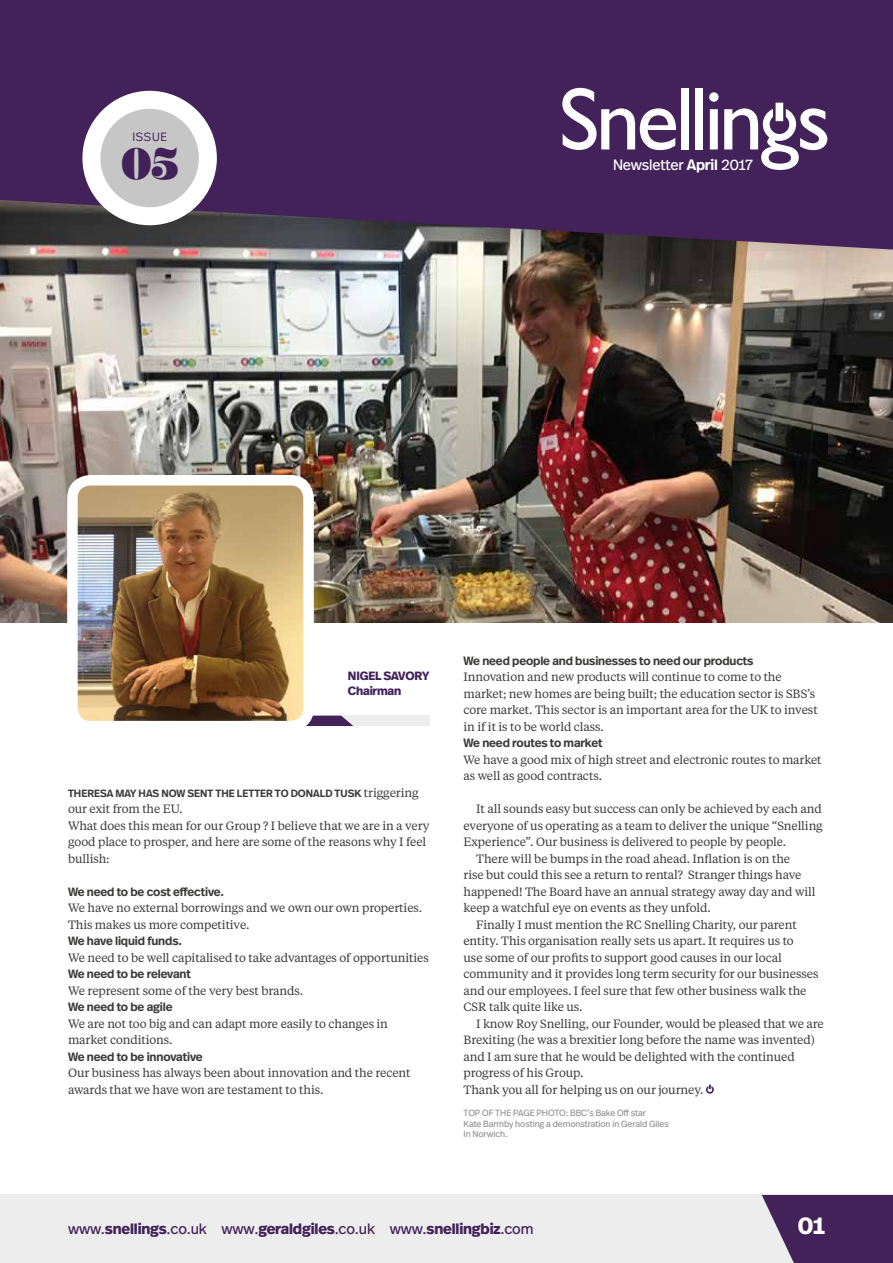
<style>
.page{position:relative;width:893px;height:1263px;background:#fff}
.page>*{position:absolute;margin:0;border:0;box-sizing:border-box;transform-origin:0 0}
.t1{font:43.5px "Price Didone";color:#422259}
.t2{font:700 24px "Real Head Pro";color:#fff}
.t3{font:700 15px "Real Head Pro";letter-spacing:-.01em;color:#422259}
.t4{font:15px "Real Head Pro";letter-spacing:-.01em;color:#fff}
.t5{font:12px/16.5px "Tiempos Text";letter-spacing:-.01em;color:#3b3b3a}
.t6{font:600 12px "Real Head Pro";letter-spacing:-.01em;color:#3b3b3a}
.t7{font:700 12px/15px "Real Head Pro";letter-spacing:-.02em;color:#422259}
.t8{font:300 12px "Real Head Pro";letter-spacing:.06em;color:#422259}
.t9{font:600 10.5px "Real Head Pro";color:#3b3b3a}
.t10{font:9px/10.5px "Real Head Pro";letter-spacing:-.01em;color:#939392}
.s1{font-weight:600}
.s2{font-family:"Tiempos Text";font-weight:400;font-size:12px}
.s3{font-weight:400}
</style>
<div class="page">
<img style="left:0;top:250px;width:893px;height:372px">
<svg style="left:0;top:0;width:893px;height:250px;background:#432757"></svg>
<div style="left:0;top:1195px;width:893px;height:68px;background:#ededed"></div>
<svg style="left:762px;top:1195px;width:131px;height:68px;background:#563a6a"></svg>
<svg style="left:91px;top:100px;width:117px;height:116px;background:#cecece"></svg>
<div style="left:82px;top:91px;width:135px;height:134px;border:18px solid #fff;border-radius:50%"></div>
<svg style="left:706px;top:1085px;width:8px;height:9px"></svg>
<div style="left:681px;top:88px;width:8px;height:61px;background:#fff"></div>
<div style="left:695px;top:88px;width:8px;height:61px;background:#fff"></div>
<svg style="left:709px;top:92px;width:118px;height:78px"></svg>
<svg style="left:562px;top:88px;width:114px;height:62px"></svg>
<div style="left:274px;top:716px;width:155px;height:10px;background:#ededed"></div>
<svg style="left:309px;top:716px;width:44px;height:10px"></svg>
<img style="left:78px;top:486px;width:225px;height:234px">
<div style="left:67px;top:475px;width:247px;height:256px;border:10px solid #fff;border-radius:18px"></div>
<p class="t8" style="left:132px;top:128px;width:36px">ISSUE</p>
<h1 class="t1" style="left:121px;top:144px;width:60px">05</h1>
<p class="t4" style="left:613px;top:153px;width:141px">Newsletter <span class="s1">April</span> 2017</p>
<p class="t7" style="left:348px;top:667px;width:83px">NIGEL SAVORY<br>Chairman</p>
<p class="t9" style="left:68px;top:784px;width:352px">THERESA MAY HAS NOW SENT THE LETTER TO DONALD TUSK <span class="s2">triggering</span></p>
<p class="t5" style="left:68px;top:800px;width:363px">our exit from the EU.<br>What does this mean for our Group ? I believe that we are in a very good place to prosper, and here are some of the reasons why I feel bullish:</p>
<p class="t6" style="left:68px;top:881px;width:158px">We need to be cost effective.</p>
<p class="t5" style="left:68px;top:899px;width:356px">We have no external borrowings and we own our own properties.<br>This makes us more competitive.</p>
<p class="t6" style="left:68px;top:931px;width:116px">We have liquid funds.</p>
<p class="t5" style="left:68px;top:949px;width:362px">We need to be well capitalised to take advantages of opportunities</p>
<p class="t6" style="left:68px;top:964px;width:124px">We need to be relevant</p>
<p class="t5" style="left:68px;top:982px;width:237px">We represent some of the very best brands.</p>
<p class="t6" style="left:68px;top:997px;width:106px">We need to be agile</p>
<p class="t5" style="left:68px;top:1015px;width:321px">We are not too big and can adapt more easily to changes in market conditions.</p>
<p class="t6" style="left:68px;top:1046px;width:136px">We need to be innovative</p>
<p class="t5" style="left:68px;top:1064px;width:344px">Our business has always been about innovation and the recent awards that we have won are testament to this.</p>
<p class="t6" style="left:463px;top:650px;width:291px">We need people and businesses to need our products</p>
<p class="t5" style="left:463px;top:668px;width:356px">Innovation and new products will continue to come to the market; new homes are being built; the education sector is SBS’s core market. This sector is an important area for the UK to invest in if it is to be world class.</p>
<p class="t6" style="left:463px;top:733px;width:140px">We need routes to market</p>
<p class="t5" style="left:463px;top:751px;width:360px">We have a good mix of high street and electronic routes to market as well as good contracts.</p>
<p class="t5" style="left:476px;top:800px;width:347px">It all sounds easy but success can only be achieved by each and</p>
<p class="t5" style="left:463px;top:817px;width:361px">everyone of us operating as a team to deliver the unique “Snelling</p>
<p class="t5" style="left:463px;top:833px;width:324px">Experience”. Our business is delivered to people by people.</p>
<p class="t5" style="left:476px;top:850px;width:315px">There will be bumps in the road ahead. Inflation is on the</p>
<p class="t5" style="left:463px;top:866px;width:339px">rise but could this see a return to rental? Stranger things have</p>
<p class="t5" style="left:463px;top:883px;width:354px">happened! The Board have an annual strategy away day and will</p>
<p class="t5" style="left:463px;top:899px;width:249px">keep a watchful eye on events as they unfold.</p>
<p class="t5" style="left:476px;top:916px;width:322px">Finally I must mention the RC Snelling Charity, our parent</p>
<p class="t5" style="left:463px;top:932px;width:332px">entity. This organisation really sets us apart. It requires us to</p>
<p class="t5" style="left:463px;top:949px;width:320px">use some of our profits to support good causes in our local</p>
<p class="t5" style="left:463px;top:965px;width:357px">community and it provides long term security for our businesses</p>
<p class="t5" style="left:463px;top:982px;width:344px">and our employees. I feel sure that few other business walk the</p>
<p class="t5" style="left:463px;top:998px;width:121px">CSR talk quite like us.</p>
<p class="t5" style="left:476px;top:1015px;width:349px">I know Roy Snelling, our Founder, would be pleased that we are</p>
<p class="t5" style="left:463px;top:1031px;width:353px">Brexiting (he was a brexitier long before the name was invented)</p>
<p class="t5" style="left:463px;top:1048px;width:333px">and I am sure that he would be delighted with the continued</p>
<p class="t5" style="left:463px;top:1064px;width:122px">progress of his Group.</p>
<p class="t5" style="left:463px;top:1081px;width:241px">Thank you all for helping us on our journey.</p>
<p class="t10" style="left:463px;top:1107px;width:207px">TOP OF THE PAGE PHOTO: BBC’s Bake Off star<br>Kate Barmby hosting a demonstration in Gerald Giles<br>In Norwich.</p>
<p class="t3" style="left:68px;top:1216px;width:467px"><span class="s3">www.</span>snellings<span class="s3">.co.uk www.</span>geraldgiles<span class="s3">.co.uk www.</span>snellingbiz<span class="s3">.com</span></p>
<h2 class="t2" style="left:798px;top:1205px;width:29px">01</h2>
</div>
